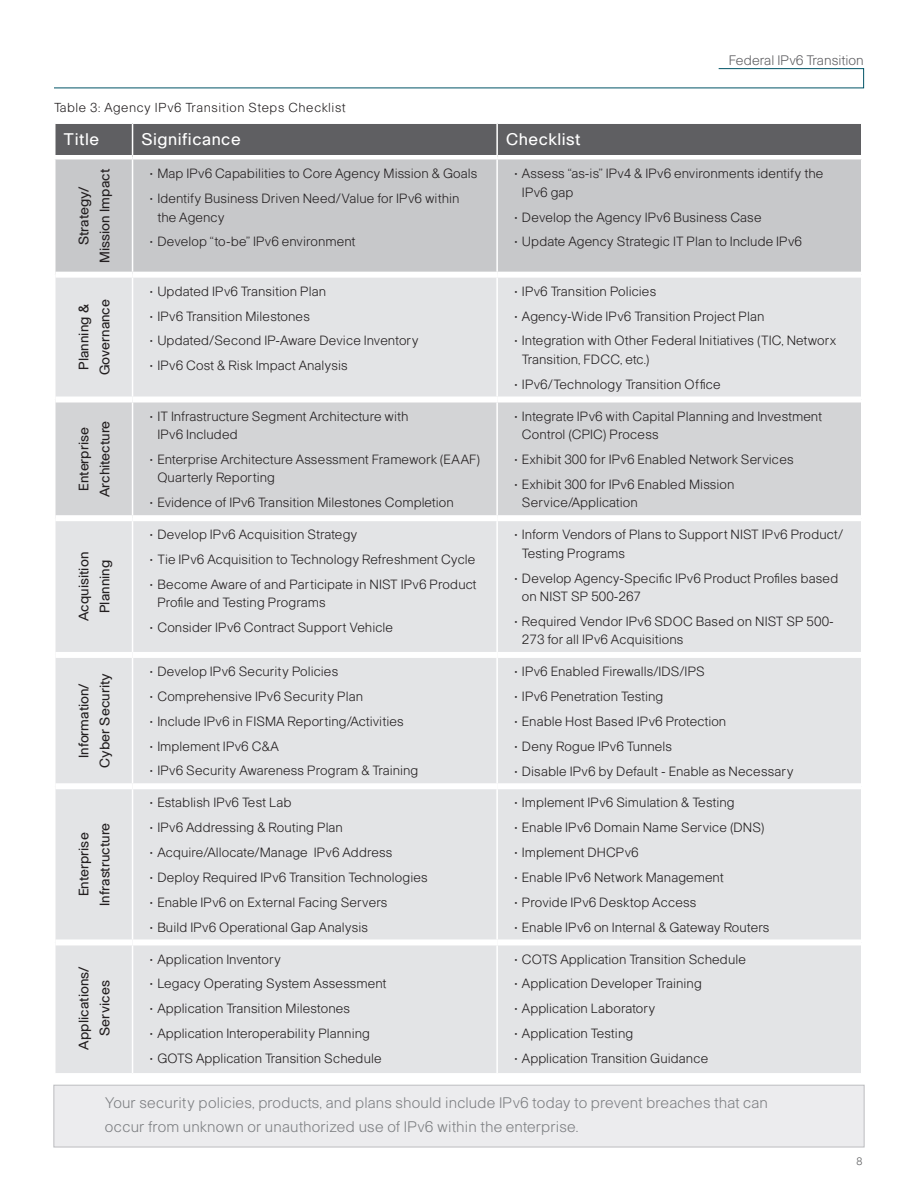
<style>
.page{position:relative;width:918px;height:1188px;background:#fff}
.page>*{position:absolute;margin:0;border:0;box-sizing:border-box;transform-origin:0 0}
.t1{font:16.5px "Cisco";letter-spacing:.03em;color:#fff}
.t2{font:300 15px/24px "Cisco";letter-spacing:.01em;color:#7d7f82}
.t3{font:13.5px/21px "Cisco";color:#231f20;text-align:center}
.t4{font:300 13.5px "Cisco";color:#5f5f62}
.t5{font:300 13.2px/18.3px "Cisco";letter-spacing:.005em;color:#231f20}
.t6{font:300 12.75px "Cisco";letter-spacing:.045em;color:#231f20}
.t7{font:300 10.5px "Cisco";color:#57585a}
</style>
<div class="page">
<svg style="left:54px;top:68px;width:810px;height:21px"></svg>
<div style="left:56px;top:124px;width:805px;height:31px;background:#5f5f62"></div>
<div style="left:56px;top:159px;width:805px;height:113px;background:#c7c8ca"></div>
<div style="left:56px;top:278px;width:805px;height:795px;background:#e3e4e6"></div>
<div style="left:56px;top:403px;width:805px;height:112px;background:#d3d4d6"></div>
<hr style="left:132px;top:124px;width:1px;height:31px;background:#fff">
<hr style="left:496px;top:124px;width:2px;height:31px;background:#fff">
<div style="left:56px;top:397px;width:77px;height:6px;background:#fff"></div>
<hr style="left:132px;top:403px;width:1px;height:112px;background:#fff">
<hr style="left:132px;top:521px;width:1px;height:131px;background:#fff">
<hr style="left:132px;top:658px;width:1px;height:125px;background:#fff">
<hr style="left:132px;top:789px;width:1px;height:150px;background:#fff">
<hr style="left:132px;top:945px;width:1px;height:128px;background:#fff">
<hr style="left:496px;top:403px;width:2px;height:112px;background:#fff">
<hr style="left:496px;top:521px;width:2px;height:131px;background:#fff">
<hr style="left:496px;top:658px;width:2px;height:125px;background:#fff">
<hr style="left:496px;top:789px;width:2px;height:150px;background:#fff">
<hr style="left:496px;top:945px;width:2px;height:128px;background:#fff">
<hr style="left:132px;top:278px;width:1px;height:119px;background:#fff">
<div style="left:133px;top:397px;width:364px;height:6px;background:#fff"></div>
<hr style="left:496px;top:278px;width:2px;height:119px;background:#fff">
<div style="left:497px;top:397px;width:364px;height:6px;background:#fff"></div>
<hr style="left:132px;top:159px;width:1px;height:113px;background:#fff">
<hr style="left:496px;top:159px;width:2px;height:113px;background:#fff">
<div style="left:56px;top:515px;width:77px;height:6px;background:#fff"></div>
<div style="left:133px;top:515px;width:364px;height:6px;background:#fff"></div>
<div style="left:497px;top:515px;width:364px;height:6px;background:#fff"></div>
<div style="left:56px;top:652px;width:77px;height:6px;background:#fff"></div>
<div style="left:133px;top:652px;width:364px;height:6px;background:#fff"></div>
<div style="left:497px;top:652px;width:364px;height:6px;background:#fff"></div>
<div style="left:56px;top:783px;width:77px;height:6px;background:#fff"></div>
<div style="left:133px;top:783px;width:364px;height:6px;background:#fff"></div>
<div style="left:497px;top:783px;width:364px;height:6px;background:#fff"></div>
<div style="left:56px;top:939px;width:77px;height:6px;background:#fff"></div>
<div style="left:133px;top:939px;width:364px;height:6px;background:#fff"></div>
<div style="left:497px;top:939px;width:364px;height:6px;background:#fff"></div>
<div style="left:53px;top:1085px;width:812px;height:62px;background:#ececee;border:1px solid #bcbdc0"></div>
<p class="t6" style="left:54px;top:100px;width:293px">Table 3: Agency IPv6 Transition Steps Checklist</p>
<p class="t4" style="left:729px;top:52px;width:137px">Federal IPv6 Transition</p>
<p class="t1" style="left:64px;top:130px;width:37px">Title</p>
<p class="t1" style="left:141px;top:130px;width:101px">Significance</p>
<p class="t1" style="left:506px;top:130px;width:76px">Checklist</p>
<p class="t3" style="left:73px;top:263px;width:95px;rotate:-90deg">Strategy/<br>Mission Impact</p>
<p class="t5" style="left:150px;top:164px;width:329px">• Map IPv6 Capabilities to Core Agency Mission &amp; Goals</p>
<p class="t5" style="left:522px;top:164px;width:303px;text-indent:-7px">• Assess “as-is” IPv4 &amp; IPv6 environments identify the<br>IPv6 gap</p>
<p class="t5" style="left:514px;top:208px;width:249px">• Develop the Agency IPv6 Business Case</p>
<p class="t5" style="left:514px;top:232px;width:289px">• Update Agency Strategic IT Plan to Include IPv6</p>
<p class="t5" style="left:157px;top:189px;width:304px;text-indent:-7px">• Identify Business Driven Need/Value for IPv6 within the Agency</p>
<p class="t5" style="left:150px;top:232px;width:207px">• Develop “to-be” IPv6 environment</p>
<p class="t3" style="left:73px;top:375px;width:78px;rotate:-90deg">Planning &amp;<br>Governance</p>
<p class="t5" style="left:150px;top:282px;width:178px">• Updated IPv6 Transition Plan</p>
<p class="t5" style="left:150px;top:307px;width:162px">• IPv6 Transition Milestones</p>
<p class="t5" style="left:150px;top:331px;width:270px">• Updated/Second IP-Aware Device Inventory</p>
<p class="t5" style="left:150px;top:356px;width:199px">• IPv6 Cost &amp; Risk Impact Analysis</p>
<p class="t3" style="left:73px;top:497px;width:78px;rotate:-90deg">Enterprise<br>Architecture</p>
<p class="t5" style="left:157px;top:407px;width:253px;text-indent:-7px">• IT Infrastructure Segment Architecture with<br>IPv6 Included</p>
<p class="t5" style="left:157px;top:450px;width:324px;text-indent:-7px">• Enterprise Architecture Assessment Framework (EAAF)<br>Quarterly Reporting</p>
<p class="t5" style="left:150px;top:493px;width:305px">• Evidence of IPv6 Transition Milestones Completion</p>
<p class="t3" style="left:73px;top:621px;width:71px;rotate:-90deg">Acquisition<br>Planning</p>
<p class="t3" style="left:73px;top:768px;width:97px;rotate:-90deg">Information/<br>Cyber Security</p>
<p class="t3" style="left:73px;top:906px;width:84px;rotate:-90deg">Enterprise<br>Infrastructure</p>
<p class="t3" style="left:73px;top:1050px;width:85px;rotate:-90deg">Applications/<br>Services</p>
<p class="t5" style="left:150px;top:525px;width:209px">• Develop IPv6 Acquisition Strategy</p>
<p class="t5" style="left:150px;top:550px;width:327px">• Tie IPv6 Acquisition to Technology Refreshment Cycle</p>
<p class="t5" style="left:157px;top:575px;width:321px;text-indent:-7px">• Become Aware of and Participate in NIST IPv6 Product<br>Profile and Testing Programs</p>
<p class="t5" style="left:150px;top:618px;width:245px">• Consider IPv6 Contract Support Vehicle</p>
<p class="t5" style="left:150px;top:662px;width:190px">• Develop IPv6 Security Policies</p>
<p class="t5" style="left:150px;top:687px;width:215px">• Comprehensive IPv6 Security Plan</p>
<p class="t5" style="left:150px;top:712px;width:255px">• Include IPv6 in FISMA Reporting/Activities</p>
<p class="t5" style="left:150px;top:737px;width:131px">• Implement IPv6 C&amp;A</p>
<p class="t5" style="left:150px;top:761px;width:270px">• IPv6 Security Awareness Program &amp; Training</p>
<p class="t5" style="left:150px;top:793px;width:143px">• Establish IPv6 Test Lab</p>
<p class="t5" style="left:150px;top:818px;width:195px">• IPv6 Addressing &amp; Routing Plan</p>
<p class="t5" style="left:150px;top:843px;width:244px">• Acquire/Allocate/Manage IPv6 Address</p>
<p class="t5" style="left:150px;top:868px;width:279px">• Deploy Required IPv6 Transition Technologies</p>
<p class="t5" style="left:150px;top:893px;width:239px">• Enable IPv6 on External Facing Servers</p>
<p class="t5" style="left:150px;top:918px;width:220px">• Build IPv6 Operational Gap Analysis</p>
<p class="t5" style="left:150px;top:949px;width:133px">• Application Inventory</p>
<p class="t5" style="left:150px;top:974px;width:238px">• Legacy Operating System Assessment</p>
<p class="t5" style="left:150px;top:999px;width:202px">• Application Transition Milestones</p>
<p class="t5" style="left:150px;top:1024px;width:222px">• Application Interoperability Planning</p>
<p class="t5" style="left:150px;top:1049px;width:233px">• GOTS Application Transition Schedule</p>
<p class="t5" style="left:514px;top:282px;width:143px">• IPv6 Transition Policies</p>
<p class="t5" style="left:514px;top:307px;width:251px">• Agency-Wide IPv6 Transition Project Plan</p>
<p class="t5" style="left:522px;top:331px;width:316px;text-indent:-7px">• Integration with Other Federal Initiatives (TIC, Networx<br>Transition, FDCC, etc.)</p>
<p class="t5" style="left:514px;top:375px;width:208px">• IPv6/Technology Transition Office</p>
<p class="t5" style="left:522px;top:407px;width:302px;text-indent:-7px">• Integrate IPv6 with Capital Planning and Investment<br>Control (CPIC) Process</p>
<p class="t5" style="left:514px;top:450px;width:281px">• Exhibit 300 for IPv6 Enabled Network Services</p>
<p class="t5" style="left:522px;top:475px;width:214px;text-indent:-7px">• Exhibit 300 for IPv6 Enabled Mission<br>Service/Application</p>
<p class="t5" style="left:522px;top:525px;width:323px;text-indent:-7px">• Inform Vendors of Plans to Support NIST IPv6 Product/<br>Testing Programs</p>
<p class="t5" style="left:522px;top:568px;width:318px;text-indent:-7px">• Develop Agency-Specific IPv6 Product Profiles based on NIST SP 500-267</p>
<p class="t5" style="left:522px;top:612px;width:313px;text-indent:-7px">• Required Vendor IPv6 SDOC Based on NIST SP 500-<br>273 for all IPv6 Acquisitions</p>
<p class="t5" style="left:514px;top:662px;width:192px">• IPv6 Enabled Firewalls/IDS/IPS</p>
<p class="t5" style="left:514px;top:687px;width:150px">• IPv6 Penetration Testing</p>
<p class="t5" style="left:514px;top:712px;width:213px">• Enable Host Based IPv6 Protection</p>
<p class="t5" style="left:514px;top:737px;width:159px">• Deny Rogue IPv6 Tunnels</p>
<p class="t5" style="left:514px;top:761px;width:281px">• Disable IPv6 by Default - Enable as Necessary</p>
<p class="t5" style="left:514px;top:793px;width:222px">• Implement IPv6 Simulation &amp; Testing</p>
<p class="t5" style="left:514px;top:818px;width:251px">• Enable IPv6 Domain Name Service (DNS)</p>
<p class="t5" style="left:514px;top:843px;width:126px">• Implement DHCPv6</p>
<p class="t5" style="left:514px;top:868px;width:211px">• Enable IPv6 Network Management</p>
<p class="t5" style="left:514px;top:893px;width:183px">• Provide IPv6 Desktop Access</p>
<p class="t5" style="left:514px;top:918px;width:257px">• Enable IPv6 on Internal &amp; Gateway Routers</p>
<p class="t5" style="left:514px;top:950px;width:233px">• COTS Application Transition Schedule</p>
<p class="t5" style="left:514px;top:974px;width:189px">• Application Developer Training</p>
<p class="t5" style="left:514px;top:999px;width:143px">• Application Laboratory</p>
<p class="t5" style="left:514px;top:1024px;width:120px">• Application Testing</p>
<p class="t5" style="left:514px;top:1049px;width:195px">• Application Transition Guidance</p>
<p class="t2" style="left:105px;top:1090px;width:664px">Your security policies, products, and plans should include IPv6 today to prevent breaches that can occur from unknown or unauthorized use of IPv6 within the enterprise.</p>
<p class="t7" style="left:857px;top:1155px;width:7px">8</p>
</div>
